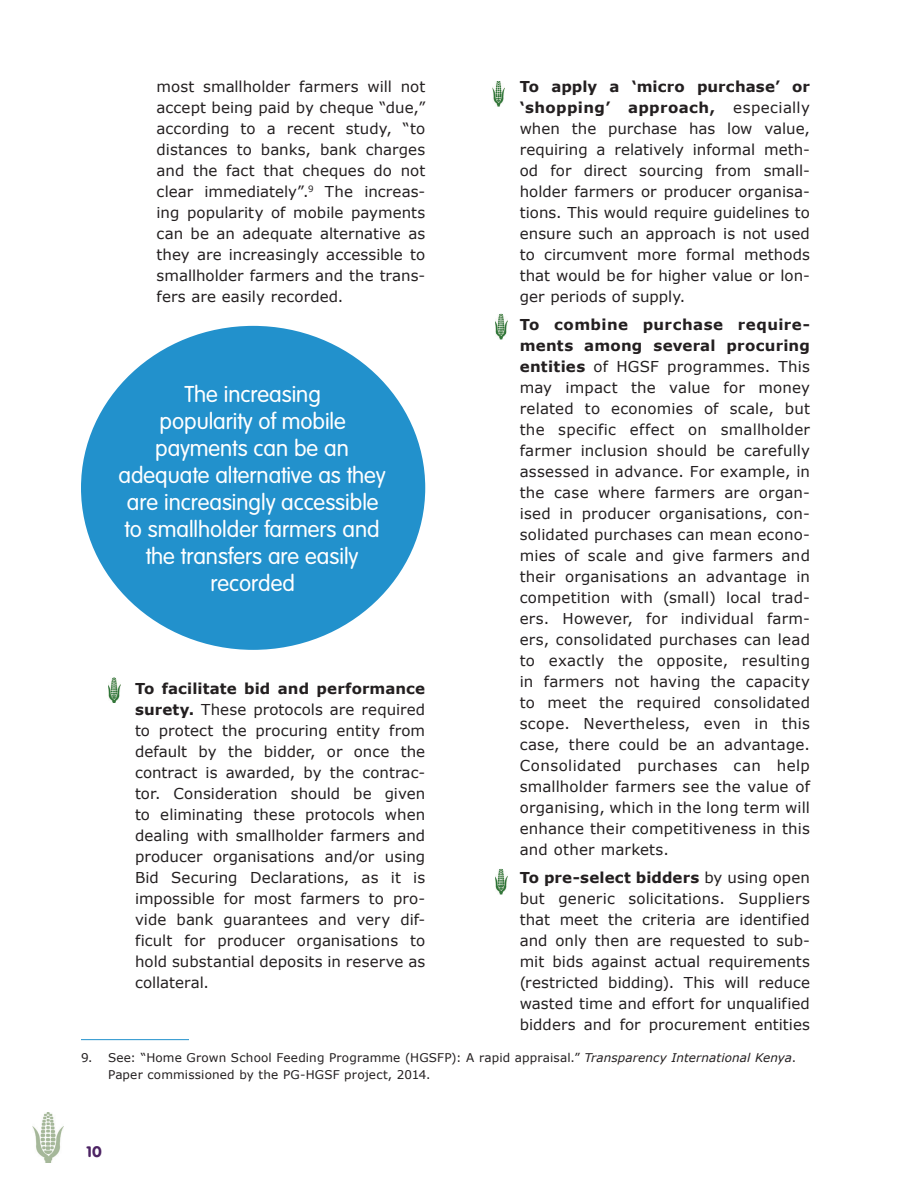
<style>
.page{position:relative;width:918px;height:1188px;background:#fff}
.page>*{position:absolute;margin:0;border:0;box-sizing:border-box;transform-origin:0 0}
.t1{font:22.5px/27px "VAG Rounded Lt";color:#fff;text-align:center}
.t2{font:15px/21px "Verdana";letter-spacing:.005em;color:#231f20;text-align:justify}
.t3{font:15px "VAG Rounded BT";color:#4d2464}
.t4{font:12px/16.5px "Verdana";letter-spacing:.01em;color:#231f20}
.s1{font-weight:700}
.s2{font-style:italic}
</style>
<div class="page">
<img style="left:33px;top:1113px;width:30px;height:50px">
<div style="left:81px;top:326px;width:344px;height:324px;background:#2291cc;border-radius:50%"></div>
<img style="left:109px;top:677px;width:10px;height:26px">
<img style="left:108px;top:682px;width:13px;height:15px">
<img style="left:493px;top:95px;width:11px;height:12px">
<img style="left:492px;top:81px;width:13px;height:14px">
<img style="left:496px;top:314px;width:11px;height:25px">
<img style="left:495px;top:319px;width:13px;height:14px">
<img style="left:495px;top:869px;width:12px;height:26px">
<img style="left:495px;top:872px;width:13px;height:14px">
<hr style="left:81px;top:1039px;width:108px;height:1px;background:#2291cc">
<p class="t2" style="left:157px;top:76px;width:270px">most smallholder farmers will not accept being paid by cheque “due,” according to a recent study, “to distances to banks, bank charges and the fact that cheques do not clear immediately”.<sup>9</sup> The increas&shy;ing popularity of mobile payments can be an adequate alternative as they are increasingly accessible to smallholder farmers and the trans&shy;fers are easily recorded.</p>
<h1 class="t1" style="left:118px;top:381px;width:269px">The increasing<br>popularity of mobile payments can be an adequate alternative as they are increasingly accessible to smallholder farmers and the transfers are easily recorded</h1>
<p class="t2" style="left:135px;top:678px;width:292px"><span class="s1">To facilitate bid and performance surety.</span> These protocols are required to protect the procuring entity from default by the bidder, or once the contract is awarded, by the contrac&shy;tor. Consideration should be given to eliminating these protocols when dealing with smallholder farmers and producer organisations and/or using Bid Securing Declarations, as it is impossible for most farmers to pro&shy;vide bank guarantees and very dif&shy;ficult for producer organisations to hold substantial deposits in reserve as collateral.</p>
<p class="t2" style="left:520px;top:76px;width:292px"><span class="s1">To apply a ‘micro purchase’ or ‘shopping’ approach,</span> especially when the purchase has low value, requiring a relatively informal meth&shy;od for direct sourcing from small&shy;holder farmers or producer organisa&shy;tions. This would require guidelines to ensure such an approach is not used to circumvent more formal methods that would be for higher value or lon&shy;ger periods of supply.</p>
<p class="t2" style="left:520px;top:314px;width:292px"><span class="s1">To combine purchase require&shy;ments among several procuring entities</span> of HGSF programmes. This may impact the value for money related to economies of scale, but the specific effect on smallholder farmer inclusion should be carefully assessed in advance. For example, in the case where farmers are organ&shy;ised in producer organisations, con&shy;solidated purchases can mean econo&shy;mies of scale and give farmers and their organisations an advantage in competition with (small) local trad&shy;ers. However, for individual farm&shy;ers, consolidated purchases can lead to exactly the opposite, resulting in farmers not having the capacity to meet the required consolidated scope. Nevertheless, even in this case, there could be an advantage.<br>Consolidated purchases can help smallholder farmers see the value of organising, which in the long term will enhance their competitiveness in this and other markets.</p>
<p class="t2" style="left:520px;top:867px;width:292px"><span class="s1">To pre-select bidders</span> by using open but generic solicitations. Suppliers that meet the criteria are identified and only then are requested to sub&shy;mit bids against actual requirements (restricted bidding). This will reduce wasted time and effort for unqualified bidders and for procurement entities</p>
<p class="t4" style="left:108px;top:1049px;width:690px;text-indent:-27px">9. See: “Home Grown School Feeding Programme (HGSFP): A rapid appraisal.” <span class="s2">Transparency International Kenya</span>.<br>Paper commissioned by the PG-HGSF project, 2014.</p>
<p class="t3" style="left:87px;top:1142px;width:17px">10</p>
</div>
